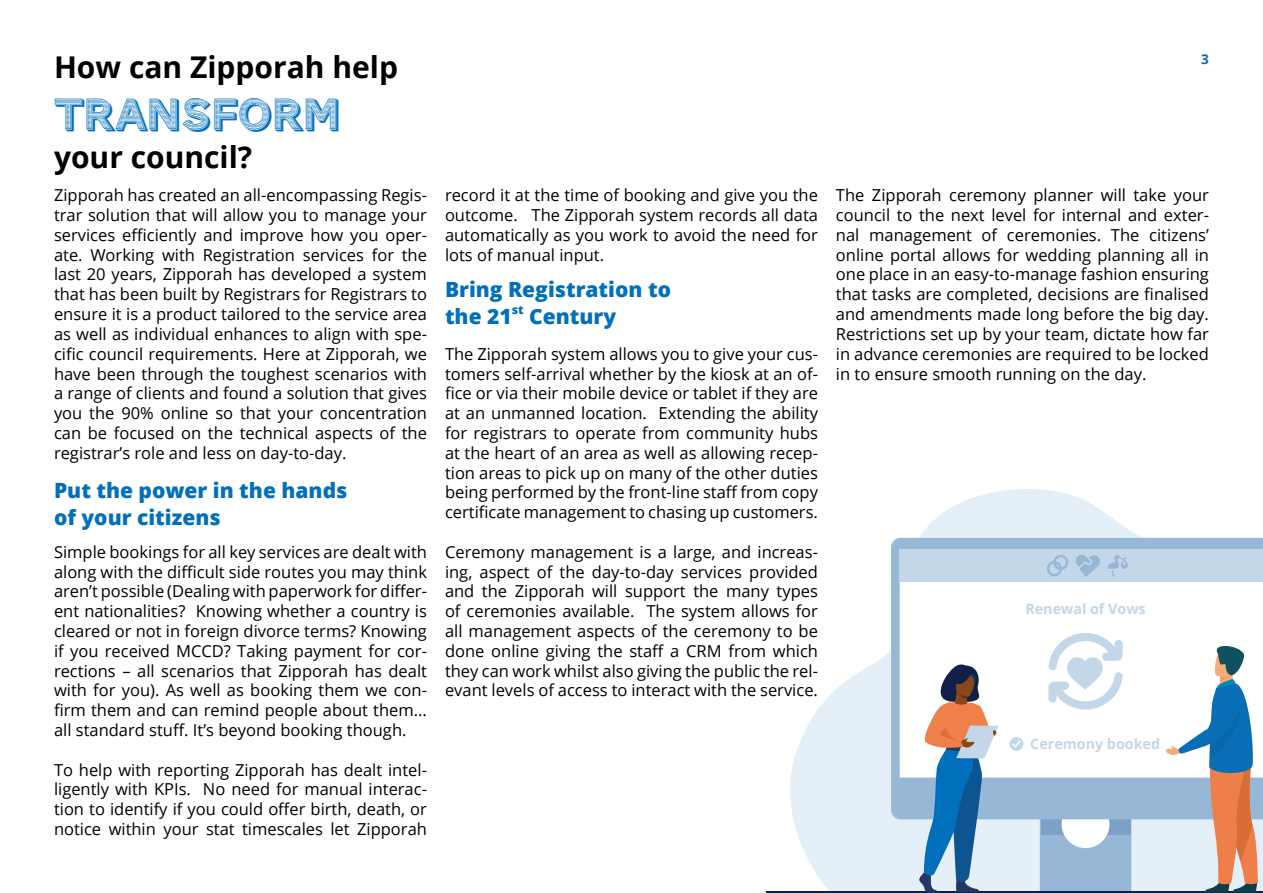
<style>
.page{position:relative;width:1263px;height:893px;background:#fff}
.page>*{position:absolute;margin:0;border:0;box-sizing:border-box;transform-origin:0 0}
.t1{font:45px "AW Conqueror Std Carved";color:#0070bd}
.t2{font:700 30px "Open Sans";color:#000}
.t3{font:800 21px/27px "Open Sans";color:#0070bd}
.t4{font:16.5px/19.8px "Open Sans";color:#000;text-align:justify}
.t5{font:700 14.25px "Open Sans";color:#c3d7e8}
.t6{font:700 13.5px "Open Sans";color:#0070bd}
.t7{font:800 12px "Open Sans";color:#0070bd}
</style>
<div class="page">
<svg style="left:790px;top:489px;width:473px;height:402px;fill:#e4eff7"></svg>
<div style="left:1040px;top:819px;width:91px;height:72px;background:#96b8d6"></div>
<div style="left:1040px;top:791px;width:90px;height:43px;background:#7e9fc6"></div>
<div style="left:1061px;top:800px;width:48px;height:48px;background:#fff;border-radius:50%"></div>
<div style="left:891px;top:538px;width:372px;height:281px;background:#96b8d6"></div>
<svg style="left:898px;top:548px;width:365px;height:231px"></svg>
<hr style="left:766px;top:891px;width:497px;height:2px;background:#102048">
<div style="left:1009px;top:737px;width:14px;height:14px;background:#c3d7e8;border-radius:50%"></div>
<svg style="left:1012px;top:740px;width:9px;height:8px"></svg>
<svg style="left:1048px;top:633px;width:75px;height:76px"></svg>
<div style="left:900px;top:549px;width:363px;height:33px;background:#c3d7e8"></div>
<svg style="left:1047px;top:555px;width:21px;height:21px"></svg>
<svg style="left:1075px;top:555px;width:25px;height:21px"></svg>
<svg style="left:1107px;top:555px;width:21px;height:21px"></svg>
<svg style="left:918px;top:664px;width:80px;height:229px"></svg>
<svg style="left:1166px;top:642px;width:94px;height:250px"></svg>
<p class="t2" style="left:54px;top:46px;width:345px">How can Zipporah help</p>
<p class="t1" style="left:54px;top:90px;width:288px">TRANSFORM</p>
<p class="t2" style="left:54px;top:136px;width:200px">your council?</p>
<p class="t4" style="left:54px;top:185px;width:374px">Zipporah has created an all-encompassing Regis&shy;trar solution that will allow you to manage your services efficiently and improve how you oper&shy;ate. Working with Registration services for the last 20 years, Zipporah has developed a system that has been built by Registrars for Registrars to ensure it is a product tailored to the service area as well as individual enhances to align with spe&shy;cific council requirements. Here at Zipporah, we have been through the toughest scenarios with a range of clients and found a solution that gives you the 90% online so that your concentration can be focused on the technical aspects of the registrar’s role and less on day-to-day.</p>
<p class="t3" style="left:54px;top:476px;width:295px">Put the power in the hands of your citizens</p>
<p class="t4" style="left:54px;top:541px;width:374px">Simple bookings for all key services are dealt with along with the difficult side routes you may think aren’t possible (Dealing with paperwork for differ&shy;ent nationalities? Knowing whether a country is cleared or not in foreign divorce terms? Knowing if you received MCCD? Taking payment for cor&shy;rections – all scenarios that Zipporah has dealt with for you). As well as booking them we con&shy;firm them and can remind people about them... all standard stuff. It’s beyond booking though.</p>
<p class="t4" style="left:54px;top:759px;width:374px">To help with reporting Zipporah has dealt intel&shy;ligently with KPIs. No need for manual interac&shy;tion to identify if you could offer birth, death, or notice within your stat timescales let Zipporah</p>
<p class="t6" style="left:1201px;top:50px;width:9px">3</p>
<p class="t4" style="left:445px;top:185px;width:374px">record it at the time of booking and give you the outcome. The Zipporah system records all data automatically as you work to avoid the need for lots of manual input.</p>
<p class="t3" style="left:445px;top:275px;width:228px">Bring Registration to the 21</p>
<p class="t7" style="left:512px;top:300px;width:13px">st</p>
<p class="t3" style="left:529px;top:302px;width:89px">Century</p>
<p class="t4" style="left:445px;top:343px;width:374px">The Zipporah system allows you to give your cus&shy;tomers self-arrival whether by the kiosk at an of&shy;fice or via their mobile device or tablet if they are at an unmanned location. Extending the ability for registrars to operate from community hubs at the heart of an area as well as allowing recep&shy;tion areas to pick up on many of the other duties being performed by the front-line staff from copy certificate management to chasing up customers.</p>
<p class="t4" style="left:445px;top:541px;width:374px">Ceremony management is a large, and increas&shy;ing, aspect of the day-to-day services provided and the Zipporah will support the many types of ceremonies available. The system allows for all management aspects of the ceremony to be done online giving the staff a CRM from which they can work whilst also giving the public the rel&shy;evant levels of access to interact with the service.</p>
<p class="t4" style="left:836px;top:185px;width:374px">The Zipporah ceremony planner will take your council to the next level for internal and exter&shy;nal management of ceremonies. The citizens’ online portal allows for wedding planning all in one place in an easy-to-manage fashion ensuring that tasks are completed, decisions are finalised and amendments made long before the big day.<br>Restrictions set up by your team, dictate how far in advance ceremonies are required to be locked in to ensure smooth running on the day.</p>
<p class="t5" style="left:1025px;top:598px;width:122px">Renewal of Vows</p>
<p class="t5" style="left:1030px;top:734px;width:131px">Ceremony booked</p>
</div>
